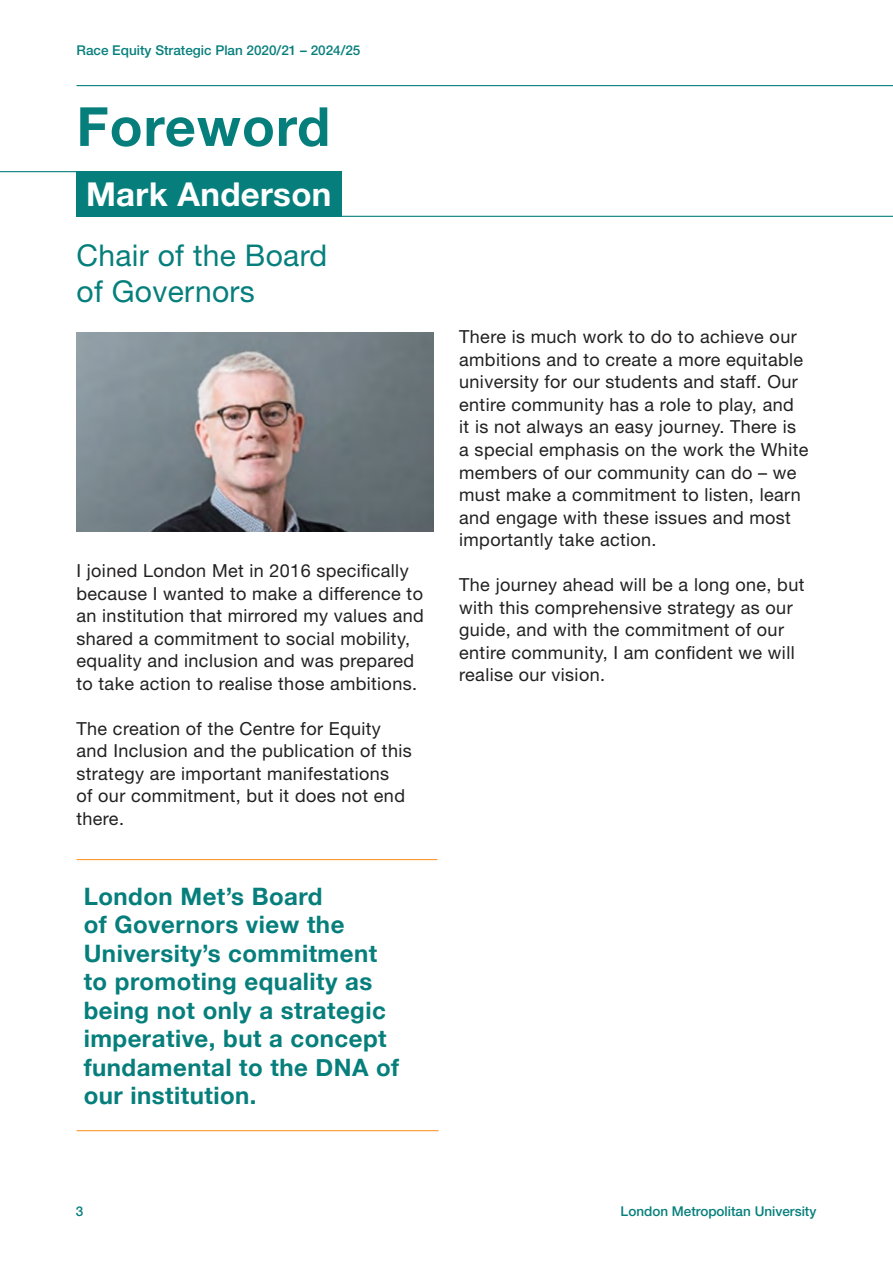
<style>
.page{position:relative;width:893px;height:1263px;background:#fff}
.page>*{position:absolute;margin:0;border:0;box-sizing:border-box;transform-origin:0 0}
.Section_heading__h2{font:700 54px "Helvetica Neue LT Std";letter-spacing:.02em;color:#067f7c}
.t1{font:700 33px "Helvetica Neue LT Std";letter-spacing:.01em;color:#fff}
.t2{font:30px "Helvetica Neue LT Std";letter-spacing:.01em;color:#067f7c}
.t3{font:700 24px/28.5px "Helvetica Neue";letter-spacing:.02em;color:#067f7c}
.t4{font:18px/22.5px "Helvetica Neue LT Std";letter-spacing:.02em;color:#222021}
.t5{font:500 13.5px "Helvetica Neue LT Std";color:#067f7c}
</style>
<div class="page">
<div style="left:77px;top:171px;width:265px;height:46px;background:#067f7c"></div>
<hr style="left:77px;top:85px;width:816px;height:1px;background:#067f7c">
<hr style="left:77px;top:859px;width:360px;height:1px;background:#ff9a32">
<hr style="left:77px;top:1130px;width:362px;height:1px;background:#ff9a32">
<img style="left:77px;top:332px;width:357px;height:200px">
<hr style="left:0;top:171px;width:342px;height:1px;background:#067f7c">
<hr style="left:77px;top:216px;width:816px;height:1px;background:#067f7c">
<p class="t5" style="left:77px;top:42px;width:285px">Race Equity Strategic Plan 2020/21 – 2024/25</p>
<h2 class="Section_heading__h2" style="left:77px;top:93px;width:255px">Foreword</h2>
<h1 class="t1" style="left:86px;top:174px;width:247px">Mark Anderson</h1>
<h1 class="t2" style="left:77px;top:237px;width:252px">Chair of the Board</h1>
<h1 class="t2" style="left:77px;top:273px;width:180px">of Governors</h1>
<h1 class="t4" style="left:77px;top:559px;width:349px">I joined London Met in 2016 specifically because I wanted to make a difference to an institution that mirrored my values and shared a commitment to social mobility, equality and inclusion and was prepared to take action to realise those ambitions.</h1>
<h1 class="t4" style="left:77px;top:717px;width:337px">The creation of the Centre for Equity and Inclusion and the publication of this strategy are important manifestations<br>of our commitment, but it does not end there.</h1>
<h1 class="t3" style="left:84px;top:882px;width:317px">London Met’s Board<br>of Governors view the<br>University’s commitment to promoting equality as being not only a strategic imperative, but a concept fundamental to the DNA of our institution.</h1>
<h1 class="t4" style="left:459px;top:326px;width:351px">There is much work to do to achieve our ambitions and to create a more equitable university for our students and staff. Our entire community has a role to play, and<br>it is not always an easy journey. There is a special emphasis on the work the White members of our community can do – we must make a commitment to listen, learn and engage with these issues and most importantly take action.</h1>
<h1 class="t4" style="left:459px;top:573px;width:347px">The journey ahead will be a long one, but with this comprehensive strategy as our guide, and with the commitment of our entire community, I am confident we will realise our vision.</h1>
<p class="t5" style="left:76px;top:1203px;width:9px">3</p>
<p class="t5" style="left:621px;top:1203px;width:197px">London Metropolitan University</p>
</div>
